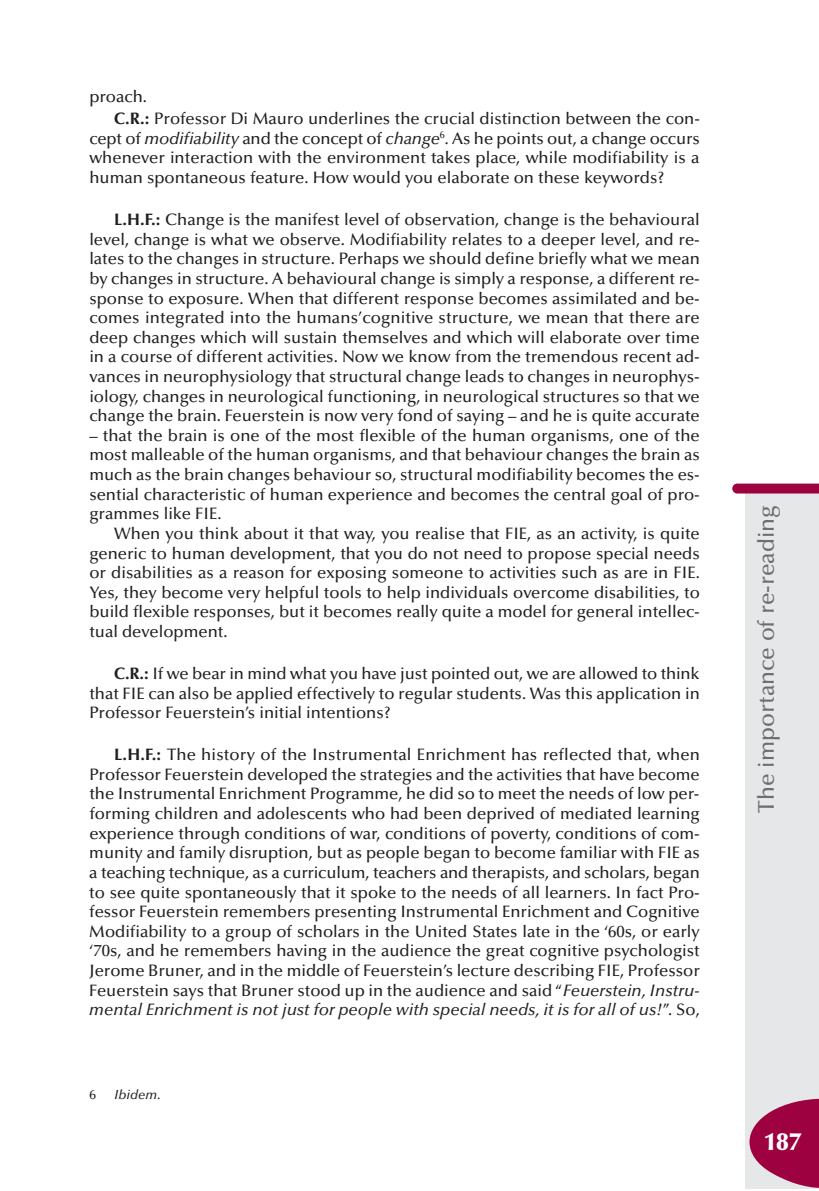
<style>
.page{position:relative;width:819px;height:1191px;background:#fff}
.page>*{position:absolute;margin:0;border:0;box-sizing:border-box;transform-origin:0 0}
.t1{font:900 24.5px "Optima";color:#fff}
.t2{font:500 22.75px "Optima";color:#6c6d70}
.t3{font:500 16.62px/19.6px "Optima";color:#231f20;text-align:justify}
.t4{font:italic 500 13.12px "Optima";color:#231f20}
.t5{font:500 13.12px "Optima";color:#231f20}
.s1{font-weight:700}
.s2{font-style:italic}
.s3{font-style:normal}
</style>
<div class="page">
<div style="left:745px;top:491px;width:74px;height:697px;background:#e6e7e9"></div>
<svg style="left:732px;top:483px;width:87px;height:10px"></svg>
<svg style="left:749px;top:1098px;width:70px;height:90px"></svg>
<p class="t3" style="left:114px;top:87px;width:587px;line-height:22.4px;text-indent:-25px">proach.<br><span class="s1">C.R.:</span> Professor Di Mauro underlines the crucial distinction between the con-</p>
<p class="t3" style="left:89px;top:130px;width:612px">cept of <span class="s2">modifiability</span> and the concept of <span class="s2">change</span><sup>6</sup><span class="s2">.</span> As he points out, a change occurs whenever interaction with the environment takes place, while modifiability is a human spontaneous feature. How would you elaborate on these keywords?</p>
<p class="t3" style="left:89px;top:211px;width:612px;text-indent:25px"><span class="s1">L.H.F.:</span> Change is the manifest level of observation, change is the behavioural level, change is what we observe. Modifiability relates to a deeper level, and re&shy;lates to the changes in structure. Perhaps we should define briefly what we mean by changes in structure. A behavioural change is simply a response, a different re&shy;sponse to exposure. When that different response becomes assimilated and be&shy;comes integrated into the humans’cognitive structure, we mean that there are deep changes which will sustain themselves and which will elaborate over time in a course of different activities. Now we know from the tremendous recent ad&shy;vances in neurophysiology that structural change leads to changes in neurophys&shy;iology, changes in neurological functioning, in neurological structures so that we change the brain. Feuerstein is now very fond of saying – and he is quite accurate</p>
<p class="t3" style="left:89px;top:427px;width:612px">– that the brain is one of the most flexible of the human organisms, one of the most malleable of the human organisms, and that behaviour changes the brain as much as the brain changes behaviour so, structural modifiability becomes the es&shy;sential characteristic of human experience and becomes the central goal of pro&shy;grammes like FIE.</p>
<p class="t3" style="left:89px;top:525px;width:612px;text-indent:25px">When you think about it that way, you realise that FIE, as an activity, is quite generic to human development, that you do not need to propose special needs or disabilities as a reason for exposing someone to activities such as are in FIE.<br>Yes, they become very helpful tools to help individuals overcome disabilities, to build flexible responses, but it becomes really quite a model for general intellec&shy;tual development.</p>
<p class="t3" style="left:89px;top:665px;width:612px;text-indent:25px"><span class="s1">C.R.:</span> If we bear in mind what you have just pointed out, we are allowed to think that FIE can also be applied effectively to regular students. Was this application in Professor Feuerstein’s initial intentions?</p>
<p class="t3" style="left:89px;top:746px;width:612px;text-indent:25px"><span class="s1">L.H.F.:</span> The history of the Instrumental Enrichment has reflected that, when Professor Feuerstein developed the strategies and the activities that have become the Instrumental Enrichment Programme, he did so to meet the needs of low per&shy;forming children and adolescents who had been deprived of mediated learning experience through conditions of war, conditions of poverty, conditions of com&shy;munity and family disruption, but as people began to become familiar with FIE as a teaching technique, as a curriculum, teachers and therapists, and scholars, began to see quite spontaneously that it spoke to the needs of all learners. In fact Pro&shy;fessor Feuerstein remembers presenting Instrumental Enrichment and Cognitive Modifiability to a group of scholars in the United States late in the ‘60s, or early ‘70s, and he remembers having in the audience the great cognitive psychologist Jerome Bruner, and in the middle of Feuerstein’s lecture describing FIE, Professor Feuerstein says that Bruner stood up in the audience and said “<span class="s2">Feuerstein, Instru&shy;mental Enrichment is not just for people with special needs, it is for all of us!</span>”. So,</p>
<p class="t5" style="left:89px;top:1089px;width:8px">6</p>
<p class="t4" style="left:114px;top:1089px;width:48px">Ibidem<span class="s3">.</span></p>
<h2 class="t2" style="left:757px;top:812px;width:308px;rotate:-90deg">The importance of re-reading</h2>
<h1 class="t1" style="left:764px;top:1131px;width:38px">187</h1>
</div>
